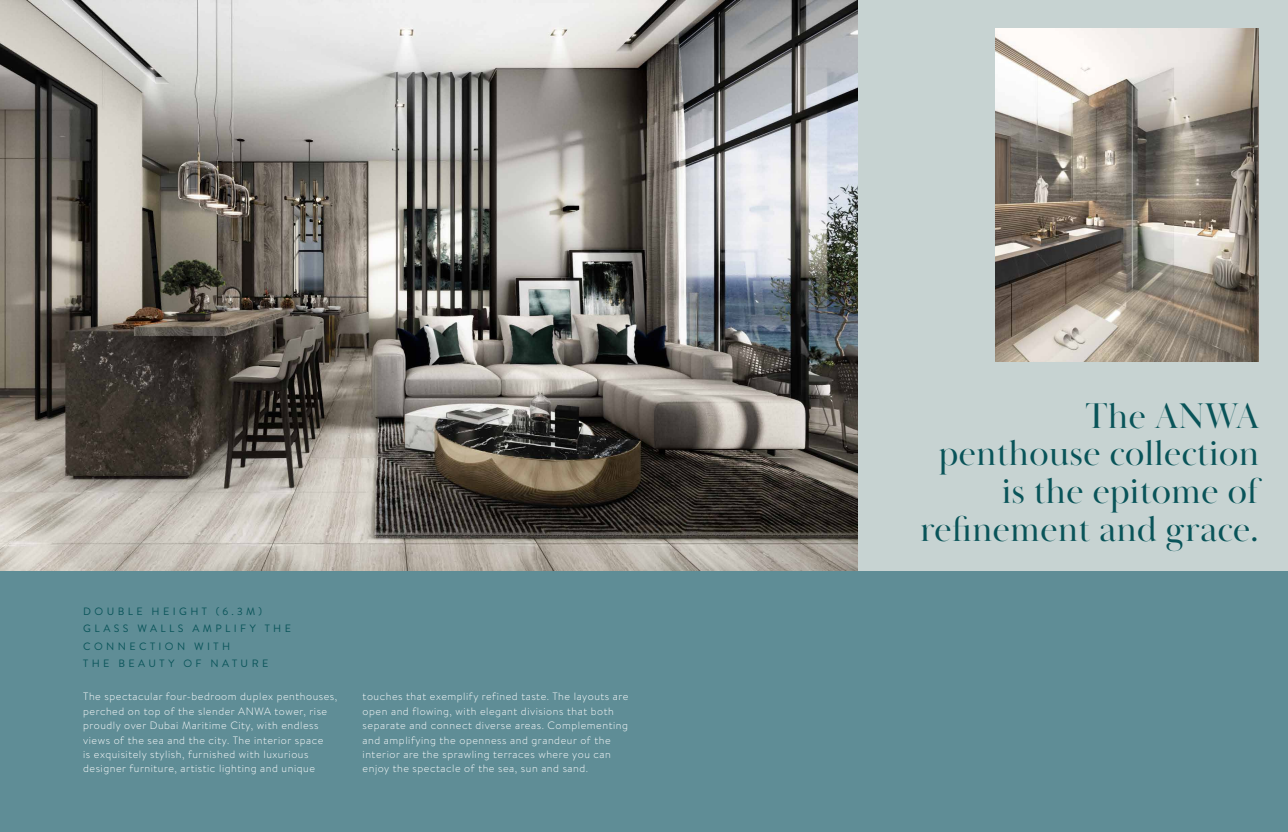
<style>
.page{position:relative;width:1288px;height:832px;background:#fff}
.page>*{position:absolute;margin:0;border:0;box-sizing:border-box;transform-origin:0 0}
.t1{font:36.88px/37.5px "Baskerville Poster PT";color:#095459;text-align:right}
.t2{font:300 10.62px/14.4px "Brandon Text";letter-spacing:.05em;color:#fff}
.t3{font:10.62px/17.5px "Brandon Grotesque";letter-spacing:.32em;color:#095459}
</style>
<div class="page">
<div style="left:0;top:280px;width:1288px;height:551px;background:#5f8d96"></div>
<div style="left:43px;top:0;width:1245px;height:570px;background:#c7d3d2"></div>
<img style="left:995px;top:28px;width:263px;height:333px">
<img style="left:0;top:0;width:857px;height:570px">
<p class="t3" style="left:83px;top:602px;width:209px">DOUBLE HEIGHT (6.3M)<br>GLASS WALLS AMPLIFY THE<br>CONNECTION WITH<br>THE BEAUTY OF NATURE</p>
<p class="t2" style="left:83px;top:689px;width:256px">The spectacular four-bedroom duplex penthouses, perched on top of the slender ANWA tower, rise proudly over Dubai Maritime City, with endless views of the sea and the city. The interior space<br>is exquisitely stylish, furnished with luxurious designer furniture, artistic lighting and unique</p>
<p class="t2" style="left:362px;top:689px;width:267px">touches that exemplify refined taste. The layouts are open and flowing, with elegant divisions that both separate and connect diverse areas. Complementing and amplifying the openness and grandeur of the interior are the sprawling terraces where you can enjoy the spectacle of the sea, sun and sand.</p>
<h1 class="t1" style="left:920px;top:397px;width:341px">The ANWA penthouse collection is the epitome of refinement and grace.</h1>
</div>
